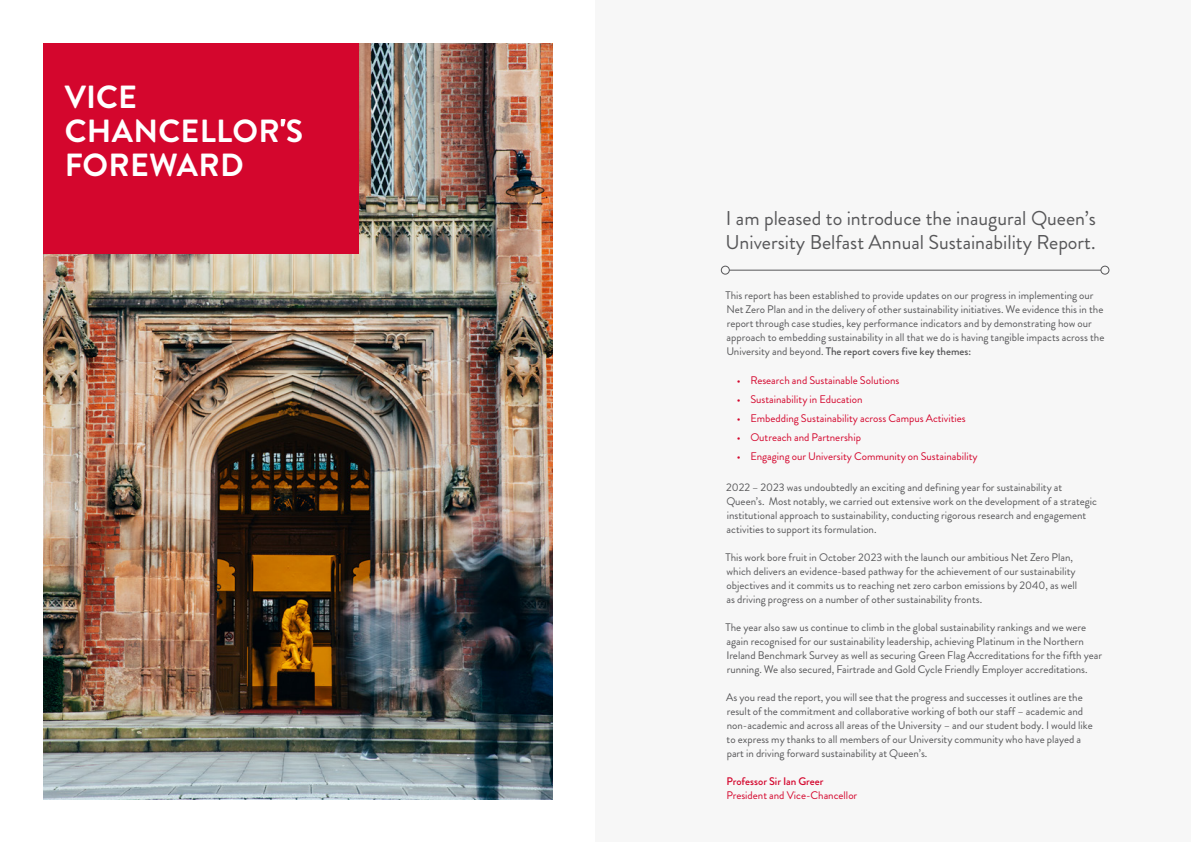
<style>
.page{position:relative;width:1191px;height:842px;background:#fff}
.page>*{position:absolute;margin:0;border:0;box-sizing:border-box;transform-origin:0 0}
.t1{font:700 32px/34px "Brandon Grotesque";letter-spacing:.01em;color:#fff}
.t2{font:20px/24px "Brandon Grotesque";color:#575759}
.t3{font:11px/14px "Brandon Grotesque";color:#575759}
.t4{font:11px "Brandon Grotesque";color:#d4062d}
.t5{font:500 11px "Brandon Grotesque";color:#d4062d}
.s1{font-weight:500}
</style>
<div class="page">
<div style="left:595px;top:0;width:596px;height:842px;background:#f7f7f7"></div>
<img style="left:43px;top:43px;width:509px;height:756px">
<div style="left:43px;top:43px;width:315px;height:210px;background:#d4062d"></div>
<hr style="left:726px;top:270px;width:379px;height:1px;background:#575759">
<div style="left:721px;top:266px;width:8px;height:8px;background:#f7f7f7;border-radius:50%"></div>
<div style="left:721px;top:266px;width:8px;height:8px;border:1px solid #575759;border-radius:50%"></div>
<div style="left:1101px;top:266px;width:8px;height:8px;background:#f7f7f7;border-radius:50%"></div>
<div style="left:1100px;top:266px;width:9px;height:8px;border:1px solid #575759;border-radius:50%"></div>
<h1 class="t1" style="left:65px;top:80px;width:240px">VICE<br>CHANCELLOR'S<br>FOREWARD</h1>
<h2 class="t2" style="left:725px;top:206px;width:372px">I am pleased to introduce the inaugural Queen’s<br>University Belfast Annual Sustainability Report.</h2>
<p class="t3" style="left:725px;top:288px;width:380px">This report has been established to provide updates on our progress in implementing our Net Zero Plan and in the delivery of other sustainability initiatives. We evidence this in the report through case studies, key performance indicators and by demonstrating how our approach to embedding sustainability in all that we do is having tangible impacts across the University and beyond. <span class="s1">The report covers five key themes:</span></p>
<p class="t4" style="left:737px;top:373px;width:164px">• Research and Sustainable Solutions</p>
<p class="t4" style="left:737px;top:392px;width:127px">• Sustainability in Education</p>
<p class="t4" style="left:737px;top:411px;width:230px">• Embedding Sustainability across Campus Activities</p>
<p class="t4" style="left:737px;top:430px;width:126px">• Outreach and Partnership</p>
<p class="t4" style="left:737px;top:449px;width:242px">• Engaging our University Community on Sustainability</p>
<p class="t3" style="left:726px;top:480px;width:372px">2022 – 2023 was undoubtedly an exciting and defining year for sustainability at Queen’s. Most notably, we carried out extensive work on the development of a strategic institutional approach to sustainability, conducting rigorous research and engagement activities to support its formulation.</p>
<p class="t3" style="left:725px;top:550px;width:353px">This work bore fruit in October 2023 with the launch our ambitious Net Zero Plan, which delivers an evidence-based pathway for the achievement of our sustainability objectives and it commits us to reaching net zero carbon emissions by 2040, as well as driving progress on a number of other sustainability fronts.</p>
<p class="t3" style="left:725px;top:620px;width:378px">The year also saw us continue to climb in the global sustainability rankings and we were again recognised for our sustainability leadership, achieving Platinum in the Northern Ireland Benchmark Survey as well as securing Green Flag Accreditations for the fifth year running. We also secured, Fairtrade and Gold Cycle Friendly Employer accreditations.</p>
<p class="t3" style="left:726px;top:690px;width:368px">As you read the report, you will see that the progress and successes it outlines are the result of the commitment and collaborative working of both our staff – academic and non-academic and across all areas of the University – and our student body. I would like to express my thanks to all members of our University community who have played a part in driving forward sustainability at Queen’s.</p>
<p class="t5" style="left:726px;top:774px;width:99px">Professor Sir Ian Greer</p>
<p class="t4" style="left:726px;top:788px;width:132px">President and Vice-Chancellor</p>
</div>
